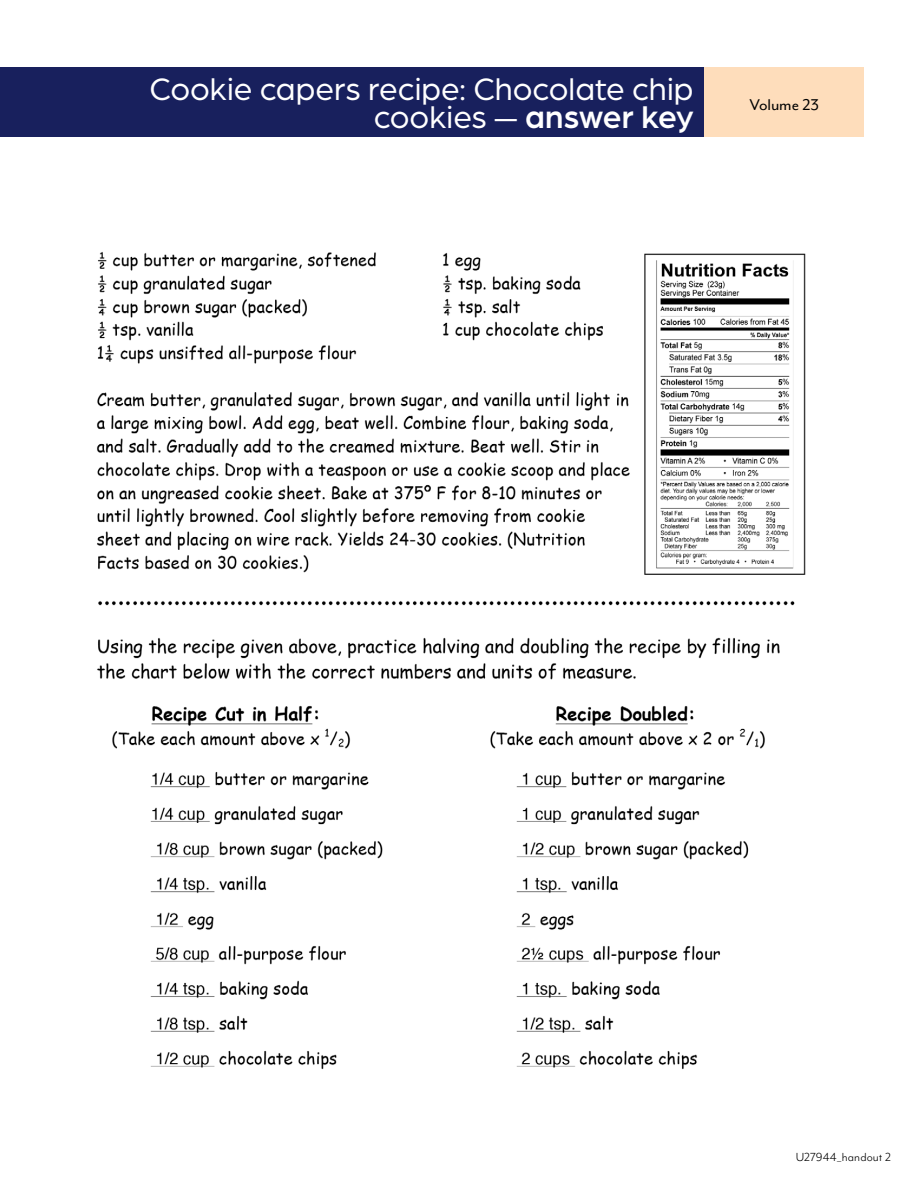
<style>
.page{position:relative;width:918px;height:1188px;background:#fff}
.page>*{position:absolute;margin:0;border:0;box-sizing:border-box;transform-origin:0 0}
.t1{font:33px "Arboria";color:#fff}
.t2{font:500 33px "Arboria";color:#fff}
.t3{font:18px "Mr Eaves Mod OT";letter-spacing:-.005em;color:#000}
.t4{font:13.5px "Mr Eaves Mod OT";letter-spacing:.01em;color:#000}
.s1{font-weight:400}
</style>
<div class="page">
<img style="left:97px;top:252px;width:709px;height:818px">
<div style="left:0;top:68px;width:705px;height:69px;background:#18205d"></div>
<div style="left:705px;top:68px;width:159px;height:69px;background:#feddbb"></div>
<p class="t1" style="left:149px;top:67px;width:546px">Cookie capers recipe: Chocolate chip</p>
<p class="t2" style="left:374px;top:95px;width:321px"><span class="s1">cookies —</span> answer key</p>
<p class="t3" style="left:750px;top:95px;width:71px">Volume 23</p>
<p class="t4" style="left:796px;top:1150px;width:97px">U27944_handout 2</p>
</div>
